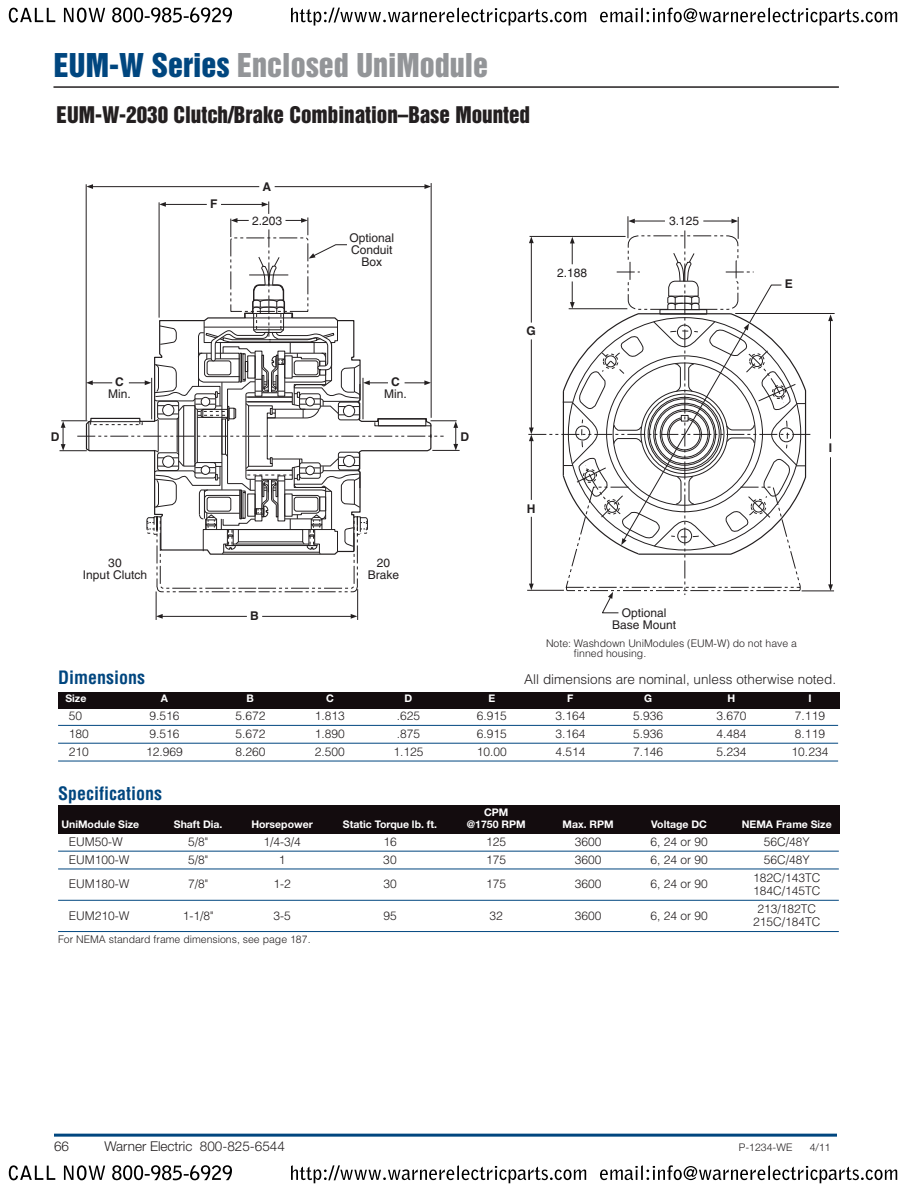
<style>
.page{position:relative;width:918px;height:1188px;background:#fff}
.page>*{position:absolute;margin:0;border:0;box-sizing:border-box;transform-origin:0 0}
.t1{font:30px "Helvetica Inserat LT Std";color:#939598}
.t2{font:21px "Helvetica Inserat LT Std";color:#231f20}
.t3{font:700 condensed 18px "Helvetica LT Std";color:#00467f}
.t4{font:300 13.5px "Helvetica LT Std";color:#231f20}
.t5{font:300 13.5px "Helvetica Neue LT Std";color:#231f20}
.t6{font:300 12px/13.5px "Helvetica LT Std";color:#231f20}
.t7{font:12px/12px "Helvetica";color:#231f20;text-align:center}
.t8{font:700 12px "Helvetica";color:#231f20}
.t9{font:700 10.5px "Helvetica Neue";color:#fff}
.t10{font:300 10.5px/10.5px "Helvetica LT Std";color:#231f20}
.t11{font:300 10.5px "Helvetica Neue LT Std";color:#231f20}
.s1{color:#00467f}
</style>
<div class="page">
<img style="left:8px;top:7px;width:890px;height:1177px">
<h1 class="t1" style="left:54px;top:53px;width:436px"><span class="s1">EUM-W Series</span> Enclosed UniModule</h1>
<h2 class="t2" style="left:57px;top:107px;width:475px">EUM-W-2030 Clutch/Brake Combination–Base Mounted</h2>
<p class="t8" style="left:51px;top:432px;width:10px">D</p>
<p class="t8" style="left:115px;top:378px;width:10px">C</p>
<p class="t7" style="left:108px;top:389px;width:24px">Min.</p>
<p class="t8" style="left:210px;top:200px;width:9px">F</p>
<p class="t8" style="left:262px;top:183px;width:10px">A</p>
<p class="t7" style="left:252px;top:216px;width:32px">2.203</p>
<p class="t7" style="left:350px;top:233px;width:46px">Optional<br>Conduit<br>Box</p>
<p class="t8" style="left:391px;top:378px;width:10px">C</p>
<p class="t7" style="left:384px;top:389px;width:24px">Min.</p>
<p class="t7" style="left:83px;top:558px;width:66px">30<br>Input Clutch</p>
<p class="t7" style="left:368px;top:558px;width:33px">20<br>Brake</p>
<p class="t8" style="left:250px;top:612px;width:10px">B</p>
<p class="t8" style="left:460px;top:432px;width:10px">D</p>
<p class="t8" style="left:527px;top:326px;width:11px">G</p>
<p class="t7" style="left:557px;top:268px;width:32px">2.188</p>
<p class="t7" style="left:669px;top:216px;width:32px">3.125</p>
<p class="t8" style="left:785px;top:280px;width:10px">E</p>
<p class="t8" style="left:527px;top:505px;width:10px">H</p>
<p class="t8" style="left:829px;top:444px;width:5px">I</p>
<p class="t7" style="left:612px;top:608px;width:66px">Optional<br>Base Mount</p>
<p class="t10" style="left:574px;top:639px;width:225px;text-indent:-28px">Note: Washdown UniModules (EUM-W) do not have a finned housing.</p>
<h3 class="t3" style="left:58px;top:671px;width:88px">Dimensions</h3>
<p class="t4" style="left:524px;top:675px;width:313px">All dimensions are nominal, unless otherwise noted.</p>
<p class="t9" style="left:65px;top:695px;width:22px">Size</p>
<p class="t9" style="left:161px;top:695px;width:9px">A</p>
<p class="t9" style="left:247px;top:695px;width:9px">B</p>
<p class="t9" style="left:326px;top:695px;width:9px">C</p>
<p class="t9" style="left:405px;top:695px;width:9px">D</p>
<p class="t9" style="left:488px;top:695px;width:8px">E</p>
<p class="t9" style="left:567px;top:695px;width:8px">F</p>
<p class="t9" style="left:644px;top:695px;width:9px">G</p>
<p class="t9" style="left:728px;top:695px;width:9px">H</p>
<p class="t9" style="left:808px;top:695px;width:5px">I</p>
<p class="t6" style="left:69px;top:710px;width:15px">50</p>
<p class="t6" style="left:150px;top:710px;width:32px">9.516</p>
<p class="t6" style="left:235px;top:710px;width:32px">5.672</p>
<p class="t6" style="left:315px;top:710px;width:32px">1.813</p>
<p class="t6" style="left:397px;top:710px;width:25px">.625</p>
<p class="t6" style="left:477px;top:710px;width:32px">6.915</p>
<p class="t6" style="left:555px;top:710px;width:32px">3.164</p>
<p class="t6" style="left:633px;top:710px;width:32px">5.936</p>
<p class="t6" style="left:716px;top:710px;width:32px">3.670</p>
<p class="t6" style="left:795px;top:710px;width:32px">7.119</p>
<p class="t6" style="left:69px;top:728px;width:22px">180</p>
<p class="t6" style="left:150px;top:728px;width:32px">9.516</p>
<p class="t6" style="left:235px;top:728px;width:32px">5.672</p>
<p class="t6" style="left:315px;top:728px;width:32px">1.890</p>
<p class="t6" style="left:397px;top:728px;width:25px">.875</p>
<p class="t6" style="left:477px;top:728px;width:32px">6.915</p>
<p class="t6" style="left:555px;top:728px;width:32px">3.164</p>
<p class="t6" style="left:633px;top:728px;width:32px">5.936</p>
<p class="t6" style="left:716px;top:728px;width:32px">4.484</p>
<p class="t6" style="left:795px;top:728px;width:32px">8.119</p>
<p class="t6" style="left:69px;top:746px;width:22px">210</p>
<p class="t6" style="left:146px;top:746px;width:38px">12.969</p>
<p class="t6" style="left:235px;top:746px;width:32px">8.260</p>
<p class="t6" style="left:315px;top:746px;width:32px">2.500</p>
<p class="t6" style="left:393px;top:746px;width:32px">1.125</p>
<p class="t6" style="left:477px;top:746px;width:32px">10.00</p>
<p class="t6" style="left:555px;top:746px;width:32px">4.514</p>
<p class="t6" style="left:633px;top:746px;width:32px">7.146</p>
<p class="t6" style="left:716px;top:746px;width:32px">5.234</p>
<p class="t6" style="left:792px;top:746px;width:38px">10.234</p>
<h3 class="t3" style="left:58px;top:786px;width:106px">Specifications</h3>
<p class="t9" style="left:484px;top:809px;width:26px">CPM</p>
<p class="t9" style="left:61px;top:821px;width:79px">UniModule Size</p>
<p class="t9" style="left:174px;top:821px;width:50px">Shaft Dia.</p>
<p class="t9" style="left:251px;top:821px;width:63px">Horsepower</p>
<p class="t9" style="left:343px;top:821px;width:96px">Static Torque lb. ft.</p>
<p class="t9" style="left:467px;top:821px;width:60px">@1750 RPM</p>
<p class="t9" style="left:563px;top:821px;width:53px">Max. RPM</p>
<p class="t9" style="left:651px;top:821px;width:57px">Voltage DC</p>
<p class="t9" style="left:742px;top:821px;width:92px">NEMA Frame Size</p>
<p class="t6" style="left:69px;top:836px;width:55px">EUM50-W</p>
<p class="t6" style="left:188px;top:836px;width:22px">5/8"</p>
<p class="t6" style="left:263px;top:836px;width:39px">1/4-3/4</p>
<p class="t6" style="left:383px;top:836px;width:15px">16</p>
<p class="t6" style="left:486px;top:836px;width:22px">125</p>
<p class="t6" style="left:575px;top:836px;width:28px">3600</p>
<p class="t6" style="left:650px;top:836px;width:59px">6, 24 or 90</p>
<p class="t6" style="left:764px;top:836px;width:48px">56C/48Y</p>
<p class="t6" style="left:69px;top:854px;width:62px">EUM100-W</p>
<p class="t6" style="left:188px;top:854px;width:22px">5/8"</p>
<p class="t6" style="left:279px;top:854px;width:8px">1</p>
<p class="t6" style="left:383px;top:854px;width:15px">30</p>
<p class="t6" style="left:486px;top:854px;width:22px">175</p>
<p class="t6" style="left:575px;top:854px;width:28px">3600</p>
<p class="t6" style="left:650px;top:854px;width:59px">6, 24 or 90</p>
<p class="t6" style="left:764px;top:854px;width:48px">56C/48Y</p>
<p class="t6" style="left:69px;top:878px;width:62px">EUM180-W</p>
<p class="t6" style="left:188px;top:878px;width:22px">7/8"</p>
<p class="t6" style="left:273px;top:878px;width:19px">1-2</p>
<p class="t6" style="left:383px;top:878px;width:15px">30</p>
<p class="t6" style="left:486px;top:878px;width:22px">175</p>
<p class="t6" style="left:575px;top:878px;width:28px">3600</p>
<p class="t6" style="left:650px;top:878px;width:59px">6, 24 or 90</p>
<p class="t6" style="left:753px;top:872px;width:69px">182C/143TC<br>184C/145TC</p>
<p class="t6" style="left:69px;top:910px;width:62px">EUM210-W</p>
<p class="t6" style="left:183px;top:910px;width:32px">1-1/8"</p>
<p class="t6" style="left:273px;top:910px;width:19px">3-5</p>
<p class="t6" style="left:383px;top:910px;width:15px">95</p>
<p class="t6" style="left:490px;top:910px;width:15px">32</p>
<p class="t6" style="left:575px;top:910px;width:28px">3600</p>
<p class="t6" style="left:650px;top:910px;width:59px">6, 24 or 90</p>
<p class="t6" style="left:753px;top:903px;width:69px;text-align:center">213/182TC<br>215C/184TC</p>
<p class="t10" style="left:58px;top:935px;width:254px">For NEMA standard frame dimensions, see page 187.</p>
<p class="t5" style="left:54px;top:1142px;width:17px">66</p>
<p class="t5" style="left:105px;top:1142px;width:182px">Warner Electric 800-825-6544</p>
<p class="t11" style="left:739px;top:1144px;width:55px">P-1234-WE</p>
<p class="t11" style="left:810px;top:1144px;width:23px">4/11</p>
</div>
